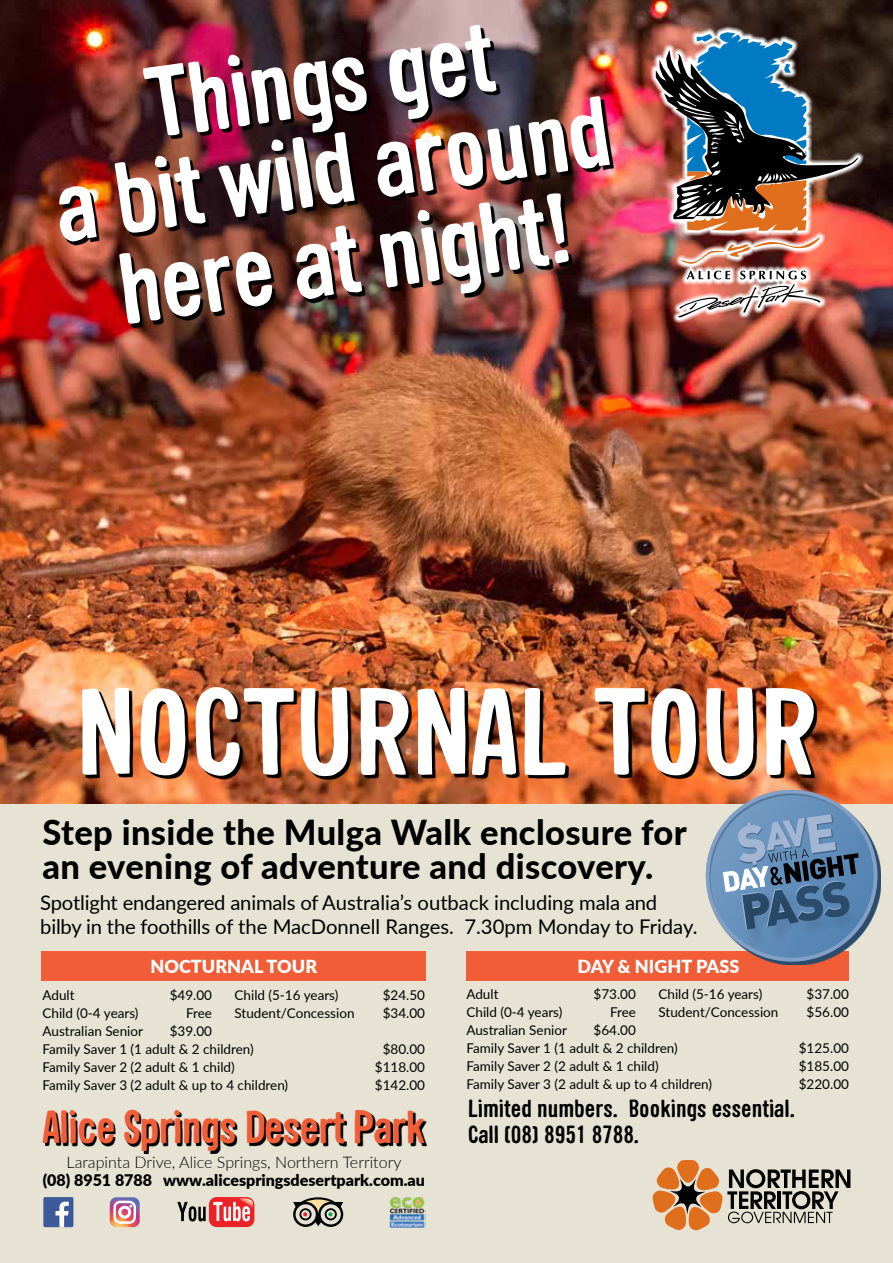
<style>
.page{position:relative;width:893px;height:1263px;background:#fff}
.page>*{position:absolute;margin:0;border:0;box-sizing:border-box;transform-origin:0 0}
.t1{font:700 120px "Sini";color:#fff}
.t2{font:700 97.5px/90px "Sini";color:#fff;text-align:center}
.t3{font:700 45px "Sini";letter-spacing:-.02em;color:#f15d37}
.t4{font:800 34.5px/34.5px "Lato";letter-spacing:.01em;color:#000}
.t5{font:700 24px/25.5px "Sini";color:#000}
.t6{font:20.25px/24px "Lato";letter-spacing:-.01em;color:#000}
.t7{font:900 18px "Lato";color:#fff}
.t8{font:300 16.05px "Lato";color:#000}
.t9{font:900 16.05px "Lato";color:#000}
.t10{font:13.5px/18px "Lato";color:#000}
</style>
<div class="page">
<div style="left:0;top:791px;width:893px;height:472px;background:#e6e3d5"></div>
<img style="left:0;top:0;width:893px;height:803px">
<img style="left:63px;top:28px;width:550px;height:299px">
<div style="left:41px;top:951px;width:384px;height:29px;background:#f15d37"></div>
<svg style="left:45px;top:1112px;width:382px;height:41px"></svg>
<svg style="left:653px;top:1160px;width:197px;height:70px"></svg>
<div style="left:43px;top:1197px;width:30px;height:30px;background:#3c5a99;border-radius:2px"></div>
<svg style="left:55px;top:1201px;width:14px;height:26px"></svg>
<svg style="left:110px;top:1197px;width:30px;height:30px"></svg>
<div style="left:209px;top:1197px;width:45px;height:30px;background:#eb2329;border-radius:8px"></div>
<img style="left:239px;top:1198px;width:14px;height:10px">
<svg style="left:213px;top:1202px;width:37px;height:19px"></svg>
<svg style="left:177px;top:1202px;width:29px;height:19px"></svg>
<svg style="left:293px;top:1197px;width:50px;height:30px"></svg>
<img style="left:389px;top:1196px;width:36px;height:32px">
<img style="left:85px;top:690px;width:732px;height:89px">
<img style="left:650px;top:26px;width:214px;height:297px">
<img style="left:681px;top:237px;width:139px;height:27px">
<img style="left:678px;top:271px;width:143px;height:46px">
<img style="left:656px;top:32px;width:202px;height:199px">
<div style="left:466px;top:951px;width:383px;height:29px;background:#f15d37"></div>
<svg style="left:691px;top:775px;width:201px;height:190px"></svg>
<h2 class="t2" style="left:36px;top:72px;width:562px;rotate:-8deg">Things get<br>a bit wild around here at night!</h2>
<h1 class="t1" style="left:76px;top:657px;width:742px">NOCTURNAL TOUR</h1>
<h3 class="t4" style="left:43px;top:813px;width:646px">Step inside the Mulga Walk enclosure for an evening of adventure and discovery.</h3>
<h3 class="t6" style="left:40px;top:890px;width:659px">Spotlight endangered animals of Australia’s outback including mala and bilby in the foothills of the MacDonnell Ranges. 7.30pm Monday to Friday.</h3>
<h3 class="t7" style="left:151px;top:953px;width:168px">NOCTURNAL TOUR</h3>
<h3 class="t7" style="left:577px;top:952px;width:163px">DAY &amp; NIGHT PASS</h3>
<p class="t10" style="left:43px;top:985px;width:34px">Adult</p>
<p class="t10" style="left:170px;top:985px;width:44px">$49.00</p>
<p class="t10" style="left:235px;top:985px;width:105px">Child (5-16 years)</p>
<p class="t10" style="left:383px;top:985px;width:44px">$24.50</p>
<p class="t10" style="left:43px;top:1003px;width:98px">Child (0-4 years)</p>
<p class="t10" style="left:186px;top:1003px;width:27px">Free</p>
<p class="t10" style="left:235px;top:1003px;width:121px">Student/Concession</p>
<p class="t10" style="left:383px;top:1003px;width:44px">$34.00</p>
<p class="t10" style="left:43px;top:1021px;width:102px">Australian Senior</p>
<p class="t10" style="left:43px;top:1021px;width:213px;text-indent:127px">$39.00<br>Family Saver 1 (1 adult &amp; 2 children)</p>
<p class="t10" style="left:383px;top:1039px;width:44px">$80.00</p>
<p class="t10" style="left:466px;top:985px;width:34px">Adult</p>
<p class="t10" style="left:594px;top:985px;width:44px">$73.00</p>
<p class="t10" style="left:658px;top:985px;width:105px">Child (5-16 years)</p>
<p class="t10" style="left:807px;top:985px;width:44px">$37.00</p>
<p class="t10" style="left:466px;top:1003px;width:98px">Child (0-4 years)</p>
<p class="t10" style="left:610px;top:1003px;width:27px">Free</p>
<p class="t10" style="left:658px;top:1003px;width:121px">Student/Concession</p>
<p class="t10" style="left:807px;top:1003px;width:44px">$56.00</p>
<p class="t10" style="left:466px;top:1021px;width:102px">Australian Senior</p>
<p class="t10" style="left:466px;top:1021px;width:213px;text-indent:127px">$64.00<br>Family Saver 1 (1 adult &amp; 2 children)</p>
<p class="t10" style="left:799px;top:1039px;width:52px">$125.00</p>
<p class="t10" style="left:43px;top:1057px;width:194px">Family Saver 2 (2 adult &amp; 1 child)</p>
<p class="t10" style="left:375px;top:1057px;width:52px">$118.00</p>
<p class="t10" style="left:43px;top:1075px;width:247px">Family Saver 3 (2 adult &amp; up to 4 children)</p>
<p class="t10" style="left:375px;top:1075px;width:52px">$142.00</p>
<h3 class="t3" style="left:43px;top:1099px;width:384px">Alice Springs Desert Park</h3>
<p class="t8" style="left:67px;top:1151px;width:336px">Larapinta Drive, Alice Springs, Northern Territory</p>
<p class="t9" style="left:43px;top:1168px;width:384px">(08) 8951 8788 www.alicespringsdesertpark.com.au</p>
<p class="t10" style="left:466px;top:1057px;width:194px">Family Saver 2 (2 adult &amp; 1 child)</p>
<p class="t10" style="left:799px;top:1057px;width:52px">$185.00</p>
<p class="t10" style="left:466px;top:1075px;width:247px">Family Saver 3 (2 adult &amp; up to 4 children)</p>
<p class="t10" style="left:799px;top:1075px;width:52px">$220.00</p>
<h3 class="t5" style="left:468px;top:1095px;width:329px">Limited numbers. Bookings essential.<br>Call (08) 8951 8788.</h3>
</div>
